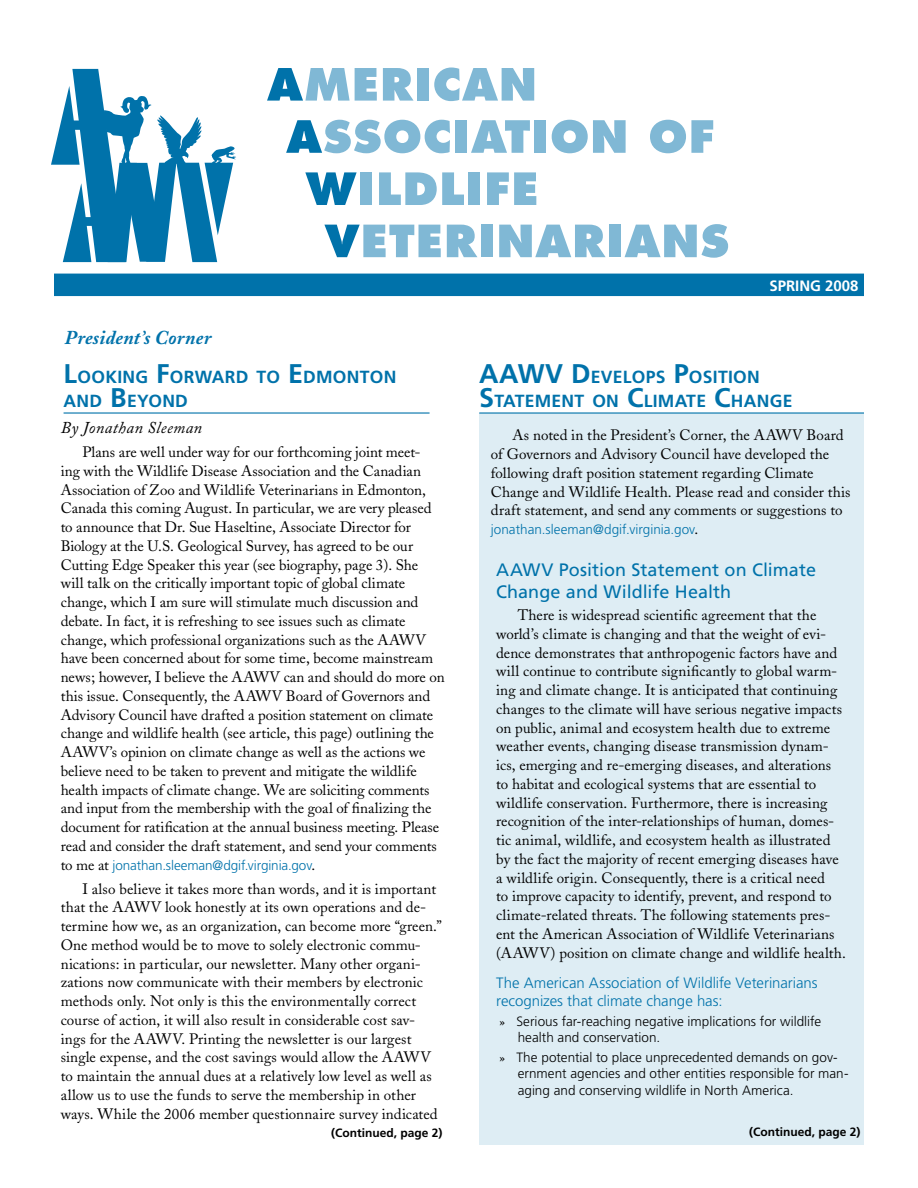
<style>
.page{position:relative;width:918px;height:1188px;background:#fff}
.page>*{position:absolute;margin:0;border:0;box-sizing:border-box;transform-origin:0 0}
.t1{font:27px "Frutiger Bold SC650";color:#0072aa}
.t2{font:italic 700 19.5px "Adobe Caslon";letter-spacing:.015em;color:#0072aa}
.t3{font:18px/21.6px "Frutiger";letter-spacing:.005em;color:#0072aa}
.t4{font:17.55px/24px "Frutiger Bold SC650";letter-spacing:.015em;color:#0072aa}
.t5{font:italic 16.5px "Adobe Caslon";letter-spacing:.025em;color:#000}
.t6{font:15px/18.8px "Adobe Caslon";color:#000}
.t7{font:300 15px/18px "Frutiger";letter-spacing:-.005em;color:#0072aa}
.t8{font:700 15px "Frutiger";color:#fff}
.t9{font:300 13.5px/16.5px "Frutiger";letter-spacing:.005em;color:#000}
.t10{font:300 13.5px "Frutiger";letter-spacing:-.005em;color:#0072aa}
.t11{font:700 12px "Frutiger";color:#000}
.s1{font-size:27px}
.s2{font-family:"Adobe Caslon";font-weight:400;font-size:15px;color:#000}
.s3{font-family:"Adobe Caslon";font-weight:400}
</style>
<div class="page">
<div style="left:479px;top:413px;width:385px;height:732px;background:#deedf4"></div>
<svg style="left:51px;top:69px;width:185px;height:193px"></svg>
<svg style="left:267px;top:68px;width:110px;height:33px"></svg>
<svg style="left:383px;top:68px;width:31px;height:33px"></svg>
<div style="left:417px;top:68px;width:12px;height:33px;background:#80b8d5"></div>
<svg style="left:434px;top:68px;width:100px;height:33px"></svg>
<svg style="left:286px;top:120px;width:164px;height:33px"></svg>
<div style="left:455px;top:120px;width:12px;height:33px;background:#80b8d5"></div>
<svg style="left:471px;top:120px;width:59px;height:33px"></svg>
<div style="left:534px;top:120px;width:12px;height:33px;background:#80b8d5"></div>
<svg style="left:552px;top:120px;width:74px;height:33px"></svg>
<svg style="left:650px;top:120px;width:63px;height:33px"></svg>
<svg style="left:305px;top:172px;width:52px;height:33px"></svg>
<div style="left:361px;top:172px;width:11px;height:33px;background:#80b8d5"></div>
<svg style="left:379px;top:172px;width:85px;height:33px"></svg>
<div style="left:469px;top:172px;width:11px;height:33px;background:#80b8d5"></div>
<svg style="left:487px;top:172px;width:49px;height:33px"></svg>
<svg style="left:324px;top:225px;width:117px;height:32px"></svg>
<svg style="left:447px;top:225px;width:30px;height:32px"></svg>
<div style="left:481px;top:225px;width:12px;height:32px;background:#80b8d5"></div>
<svg style="left:499px;top:225px;width:107px;height:32px"></svg>
<div style="left:609px;top:225px;width:12px;height:32px;background:#80b8d5"></div>
<svg style="left:625px;top:224px;width:103px;height:34px"></svg>
<div style="left:54px;top:274px;width:810px;height:22px;background:#0072aa"></div>
<hr style="left:64px;top:412px;width:366px;height:2px;background:#0072aa">
<hr style="left:479px;top:412px;width:385px;height:2px;background:#0072aa">
<h2 class="t2" style="left:65px;top:327px;width:148px">President’s Corner</h2>
<p class="t4" style="left:64px;top:365px;width:334px"><span class="s1">L</span>OOKING <span class="s1">F</span>ORWARD TO <span class="s1">E</span>DMONTON<br>AND <span class="s1">B</span>EYOND</p>
<p class="t5" style="left:61px;top:418px;width:143px">By Jonathan Sleeman</p>
<p class="t6" style="left:61px;top:443px;width:386px;text-indent:22px">Plans are well under way for our forthcoming joint meet-<br>ing with the Wildlife Disease Association and the Canadian Association of Zoo and Wildlife Veterinarians in Edmonton, Canada this coming August. In particular, we are very pleased to announce that Dr. Sue Haseltine, Associate Director for Biology at the U.S. Geological Survey, has agreed to be our Cutting Edge Speaker this year (see biography, page 3). She will talk on the critically important topic of global climate change, which I am sure will stimulate much discussion and debate. In fact, it is refreshing to see issues such as climate change, which professional organizations such as the AAWV have been concerned about for some time, become mainstream news; however, I believe the AAWV can and should do more on this issue. Consequently, the AAWV Board of Governors and Advisory Council have drafted a position statement on climate change and wildlife health (see article, this page) outlining the AAWV’s opinion on climate change as well as the actions we believe need to be taken to prevent and mitigate the wildlife health impacts of climate change. We are soliciting comments and input from the membership with the goal of finalizing the document for ratification at the annual business meeting. Please read and consider the draft statement, and send your comments</p>
<p class="t10" style="left:61px;top:857px;width:256px"><span class="s2">to me at</span> jonathan.sleeman@dgif.virginia.gov<span class="s2">.</span></p>
<p class="t6" style="left:61px;top:879px;width:383px;text-indent:22px">I also believe it takes more than words, and it is important that the AAWV look honestly at its own operations and de&shy;termine how we, as an organization, can become more “green.” One method would be to move to solely electronic commu&shy;nications: in particular, our newsletter. Many other organi&shy;zations now communicate with their members by electronic methods only. Not only is this the environmentally correct course of action, it will also result in considerable cost sav&shy;ings for the AAWV. Printing the newsletter is our largest single expense, and the cost savings would allow the AAWV to maintain the annual dues at a relatively low level as well as allow us to use the funds to serve the membership in other ways. While the 2006 member questionnaire survey indicated</p>
<p class="t8" style="left:769px;top:277px;width:91px">SPRING 2008</p>
<h1 class="t1" style="left:479px;top:358px;width:23px">AAW</h1>
<p class="t4" style="left:545px;top:365px;width:57px"><span class="s1">V D</span>EVEL</p>
<p class="t4" style="left:479px;top:365px;width:312px;text-indent:153px">OPS <span class="s1">P</span>OSITION<br><span class="s1">S</span>TATEMENT ON <span class="s1">C</span>LIMATE <span class="s1">C</span>HANGE</p>
<p class="t6" style="left:491px;top:426px;width:361px;text-indent:22px">As noted in the President’s Corner, the AAWV Board of Governors and Advisory Council have developed the following draft position statement regarding Climate Change and Wildlife Health. Please read and consider this draft statement, and send any comments or suggestions to</p>
<p class="t10" style="left:491px;top:522px;width:209px">jonathan.sleeman@dgif.virginia.gov<span class="s2">.</span></p>
<p class="t3" style="left:496px;top:559px;width:321px">AAWV Position Statement on Climate<br>Change and Wildlife Health</p>
<p class="t6" style="left:496px;top:606px;width:351px;text-indent:22px">There is widespread scientific agreement that the world’s climate is changing and that the weight of evi&shy;dence demonstrates that anthropogenic factors have and will continue to contribute significantly to global warm&shy;ing and climate change. It is anticipated that continuing changes to the climate will have serious negative impacts on public, animal and ecosystem health due to extreme weather events, changing disease transmission dynam&shy;ics, emerging and re-emerging diseases, and alterations to habitat and ecological systems that are essential to wildlife conservation. Furthermore, there is increasing recognition of the inter-relationships of human, domes&shy;tic animal, wildlife, and ecosystem health as illustrated by the fact the majority of recent emerging diseases have a wildlife origin. Consequently, there is a critical need<br>to improve capacity to identify, prevent, and respond to climate-related threats. The following statements pres&shy;ent the American Association of Wildlife Veterinarians (AAWV) position on climate change and wildlife health.</p>
<p class="t7" style="left:496px;top:974px;width:323px">The American Association of Wildlife Veterinarians recognizes that climate change has:</p>
<p class="t9" style="left:518px;top:1013px;width:305px;text-indent:-18px"><span class="s3">»</span> Serious far-reaching negative implications for wildlife health and conservation.</p>
<p class="t9" style="left:518px;top:1049px;width:332px;text-indent:-18px"><span class="s3">»</span> The potential to place unprecedented demands on gov&shy;ernment agencies and other entities responsible for man&shy;aging and conserving wildlife in North America.</p>
<p class="t11" style="left:331px;top:1126px;width:113px">(Continued, page 2)</p>
<p class="t11" style="left:749px;top:1124px;width:113px">(Continued, page 2)</p>
</div>
